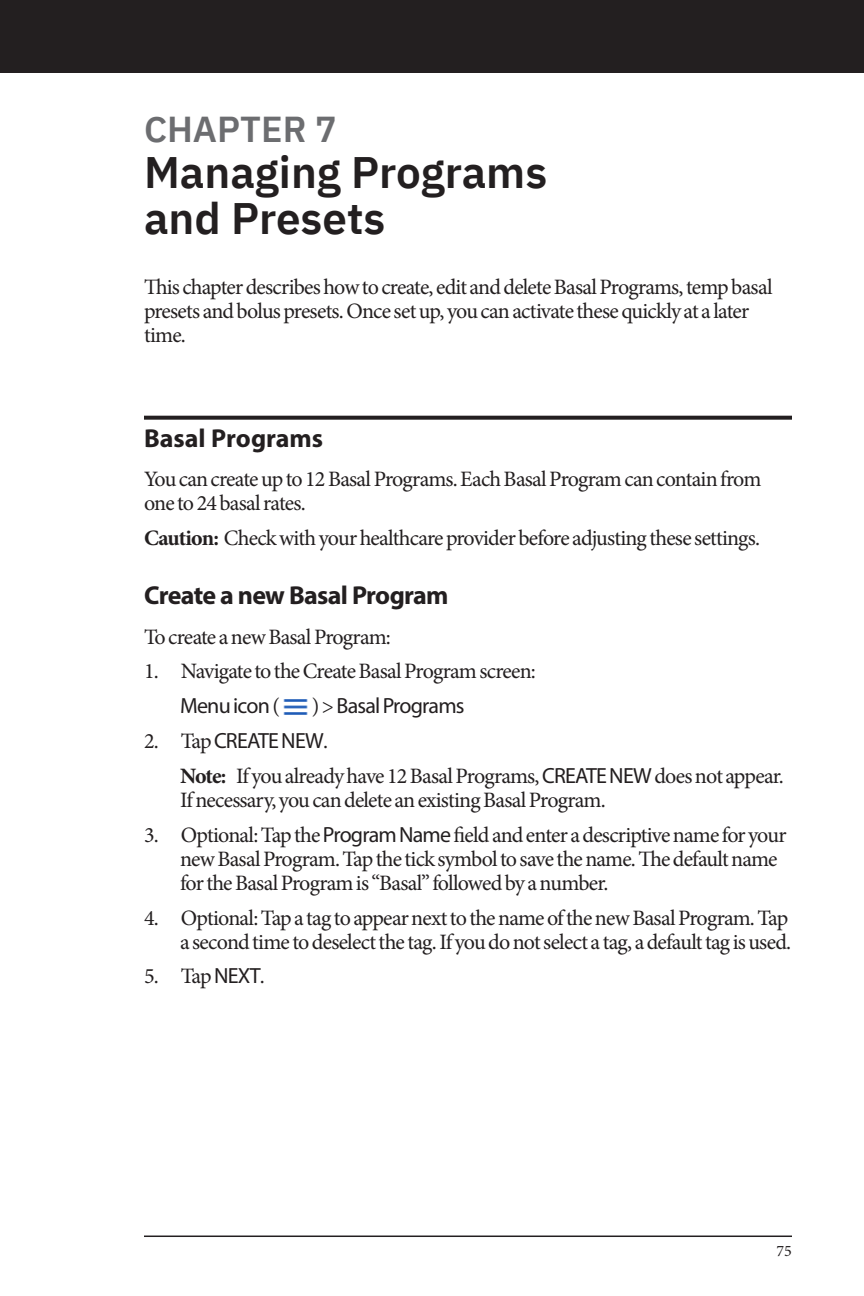
<style>
.page{position:relative;width:864px;height:1296px;background:#fff}
.page>*{position:absolute;margin:0;border:0;box-sizing:border-box;transform-origin:0 0}
.Chapter_Heading_Lef{font:600 44px/46px "IBM Plex Sans";color:#231f20}
.Master_Pg_Chapter_Nu{font:600 36px "IBM Plex Sans";color:#6c6d70}
.Head2{font:700 26px "Myriad Pro";letter-spacing:-.025em;color:#231f20}
.Head1{font:700 26px "Myriad Pro";color:#231f20}
.BodyText{font:22px/24px "Minion Pro";letter-spacing:-.04em;color:#231f20}
.BodyTextIndent{font:22px "Myriad Pro";letter-spacing:-.035em;color:#231f20}
.t1{font:16px "Minion Pro";color:#231f20}
.s1{font-weight:700}
.s2{font-family:"Minion Pro"}
.s3{font-family:"Myriad Pro"}
</style>
<div class="page">
<div style="left:0;top:0;width:864px;height:73px;background:#231f20"></div>
<hr style="left:144px;top:1236px;width:648px;height:1px;background:#231f20">
<svg style="left:144px;top:416px;width:648px;height:4px;background:#343031"></svg>
<img style="left:283px;top:699px;width:25px;height:16px">
<p class="Master_Pg_Chapter_Nu" style="left:144px;top:101px;width:194px">CHAPTER 7</p>
<p class="Chapter_Heading_Lef" style="left:144px;top:146px;width:405px">Managing Programs and Presets</p>
<p class="BodyText" style="left:144px;top:275px;width:630px">This chapter describes how to create, edit and delete Basal Programs, temp basal presets and bolus presets. Once set up, you can activate these quickly at a later time.</p>
<p class="Head1" style="left:144px;top:421px;width:181px">Basal Programs</p>
<p class="BodyText" style="left:144px;top:467px;width:619px">You can create up to 12 Basal Programs. Each Basal Program can contain from one to 24 basal rates.</p>
<p class="BodyText" style="left:144px;top:526px;width:618px"><span class="s1">Caution:</span> Check with your healthcare provider before adjusting these settings.</p>
<p class="Head2" style="left:144px;top:579px;width:306px">Create a new Basal Program</p>
<p class="BodyText" style="left:144px;top:625px;width:248px">To create a new Basal Program:</p>
<p class="BodyText" style="left:144px;top:659px;width:394px">1. Navigate to the Create Basal Program screen:</p>
<p class="BodyTextIndent" style="left:180px;top:692px;width:101px">Menu icon <span class="s2">(</span></p>
<p class="BodyTextIndent" style="left:312px;top:692px;width:154px"><span class="s2">) &gt;</span> Basal Programs</p>
<p class="BodyTextIndent" style="left:144px;top:727px;width:186px"><span class="s2">2. Tap</span> CREATE NEW<span class="s2">.</span></p>
<p class="BodyText" style="left:180px;top:764px;width:605px"><span class="s1">Note:</span> If you already have 12 Basal Programs, <span class="s3">CREATE NEW</span> does not appear.<br>If necessary, you can delete an existing Basal Program.</p>
<p class="BodyText" style="left:180px;top:823px;width:608px;text-indent:-36px">3. Optional: Tap the <span class="s3">Program Name</span> field and enter a descriptive name for your new Basal Program. Tap the tick symbol to save the name. The default name for the Basal Program is “Basal” followed by a number.</p>
<p class="BodyText" style="left:144px;top:906px;width:649px;text-align:right">4. Optional: Tap a tag to appear next to the name of the new Basal Program. Tap a second time to deselect the tag. If you do not select a tag, a default tag is used.</p>
<p class="BodyText" style="left:144px;top:964px;width:122px">5. Tap <span class="s3">NEXT</span>.</p>
<p class="t1" style="left:777px;top:1240px;width:17px">75</p>
</div>
